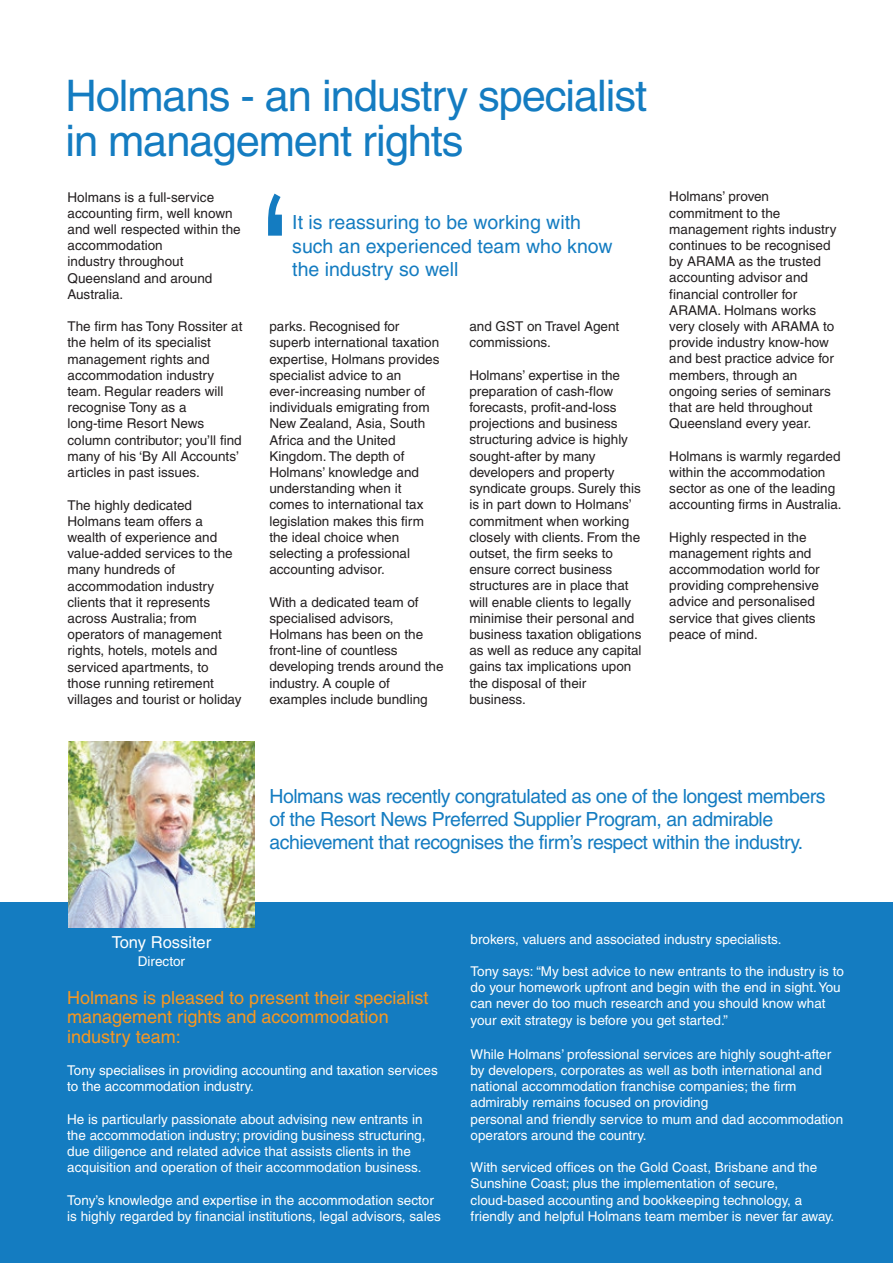
<style>
.page{position:relative;width:893px;height:1263px;background:#fff}
.page>*{position:absolute;margin:0;border:0;box-sizing:border-box;transform-origin:0 0}
.t1{font:43.5px/45px "Helvetica";letter-spacing:-.025em;color:#147cc1}
.t2{font:19.5px/23.4px "Helvetica";letter-spacing:-.025em;color:#147cc1}
.t3{font:19.5px/23.4px "Helvetica";color:#147cc1}
.t4{font:18px/19.5px "Helvetica";color:#f79721}
.t5{font:16.5px "Helvetica";color:#fff}
.t6{font:13.5px/16.2px "Helvetica";color:#231f20}
.t7{font:13.5px/16.2px "Helvetica";color:#fff}
</style>
<div class="page">
<svg style="left:268px;top:194px;width:14px;height:42px"></svg>
<div style="left:0;top:901px;width:893px;height:362px;background:#147cc1"></div>
<img style="left:69px;top:741px;width:186px;height:186px">
<h1 class="t1" style="left:65px;top:73px;width:583px">Holmans - an industry specialist in management rights</h1>
<p class="t6" style="left:68px;top:189px;width:175px">Holmans is a full-service accounting firm, well known and well respected within the accommodation<br>industry throughout<br>Queensland and around<br>Australia.</p>
<p class="t6" style="left:68px;top:318px;width:176px">The firm has Tony Rossiter at the helm of its specialist management rights and accommodation industry team. Regular readers will recognise Tony as a long-time Resort News column contributor; you’ll find many of his ‘By All Accounts’ articles in past issues.</p>
<p class="t6" style="left:68px;top:497px;width:175px">The highly dedicated<br>Holmans team offers a wealth of experience and value-added services to the many hundreds of accommodation industry clients that it represents across Australia; from operators of management rights, hotels, motels and serviced apartments, to those running retirement villages and tourist or holiday</p>
<h2 class="t3" style="left:292px;top:211px;width:322px">It is reassuring to be working with such an experienced team who know the industry so well</h2>
<p class="t6" style="left:469px;top:318px;width:152px">and GST on Travel Agent commissions.</p>
<p class="t6" style="left:469px;top:367px;width:174px">Holmans’ expertise in the preparation of cash-flow forecasts, profit-and-loss projections and business structuring advice is highly sought-after by many developers and property syndicate groups. Surely this is in part down to Holmans’ commitment when working closely with clients. From the outset, the firm seeks to ensure correct business structures are in place that will enable clients to legally minimise their personal and business taxation obligations as well as reduce any capital gains tax implications upon the disposal of their business.</p>
<p class="t6" style="left:269px;top:318px;width:172px">parks. Recognised for superb international taxation expertise, Holmans provides specialist advice to an ever-increasing number of individuals emigrating from<br>New Zealand, Asia, South<br>Africa and the United<br>Kingdom. The depth of<br>Holmans’ knowledge and understanding when it comes to international tax legislation makes this firm the ideal choice when selecting a professional accounting advisor.</p>
<p class="t6" style="left:269px;top:594px;width:176px">With a dedicated team of specialised advisors,<br>Holmans has been on the front-line of countless developing trends around the industry. A couple of examples include bundling</p>
<p class="t6" style="left:669px;top:189px;width:169px">Holmans’ proven commitment to the management rights industry continues to be recognised by ARAMA as the trusted accounting advisor and financial controller for<br>ARAMA. Holmans works very closely with ARAMA to provide industry know-how and best practice advice for members, through an ongoing series of seminars that are held throughout<br>Queensland every year.</p>
<p class="t6" style="left:669px;top:448px;width:174px">Holmans is warmly regarded within the accommodation sector as one of the leading accounting firms in Australia.</p>
<p class="t6" style="left:669px;top:529px;width:152px">Highly respected in the management rights and accommodation world for providing comprehensive advice and personalised service that gives clients peace of mind.</p>
<h2 class="t2" style="left:269px;top:784px;width:558px">Holmans was recently congratulated as one of the longest members of the Resort News Preferred Supplier Program, an admirable achievement that recognises the firm’s respect within the industry.</h2>
<p class="t5" style="left:112px;top:933px;width:101px">Tony Rossiter</p>
<p class="t7" style="left:138px;top:953px;width:49px">Director</p>
<h3 class="t4" style="left:67px;top:987px;width:363px">Holmans is pleased to present their specialist management rights and accommodation industry team:</h3>
<p class="t7" style="left:67px;top:1062px;width:372px">Tony specialises in providing accounting and taxation services to the accommodation industry.</p>
<p class="t7" style="left:67px;top:1111px;width:360px">He is particularly passionate about advising new entrants in the accommodation industry; providing business structuring, due diligence and related advice that assists clients in the acquisition and operation of their accommodation business.</p>
<p class="t7" style="left:67px;top:1192px;width:375px">Tony’s knowledge and expertise in the accommodation sector is highly regarded by financial institutions, legal advisors, sales</p>
<p class="t5" style="left:106px;top:933px;width:101px">Tony Rossiter</p>
<p class="t7" style="left:132px;top:953px;width:49px">Director</p>
<p class="t7" style="left:471px;top:931px;width:312px">brokers, valuers and associated industry specialists.</p>
<p class="t7" style="left:471px;top:963px;width:375px">Tony says: “My best advice to new entrants to the industry is to do your homework upfront and begin with the end in sight. You can never do too much research and you should know what your exit strategy is before you get started.”</p>
<p class="t7" style="left:471px;top:1046px;width:374px">While Holmans’ professional services are highly sought-after by developers, corporates as well as both international and national accommodation franchise companies; the firm admirably remains focused on providing<br>personal and friendly service to mum and dad accommodation operators around the country.</p>
<p class="t7" style="left:471px;top:1159px;width:365px">With serviced offices on the Gold Coast, Brisbane and the Sunshine Coast; plus the implementation of secure, cloud-based accounting and bookkeeping technology, a friendly and helpful Holmans team member is never far away.</p>
</div>
